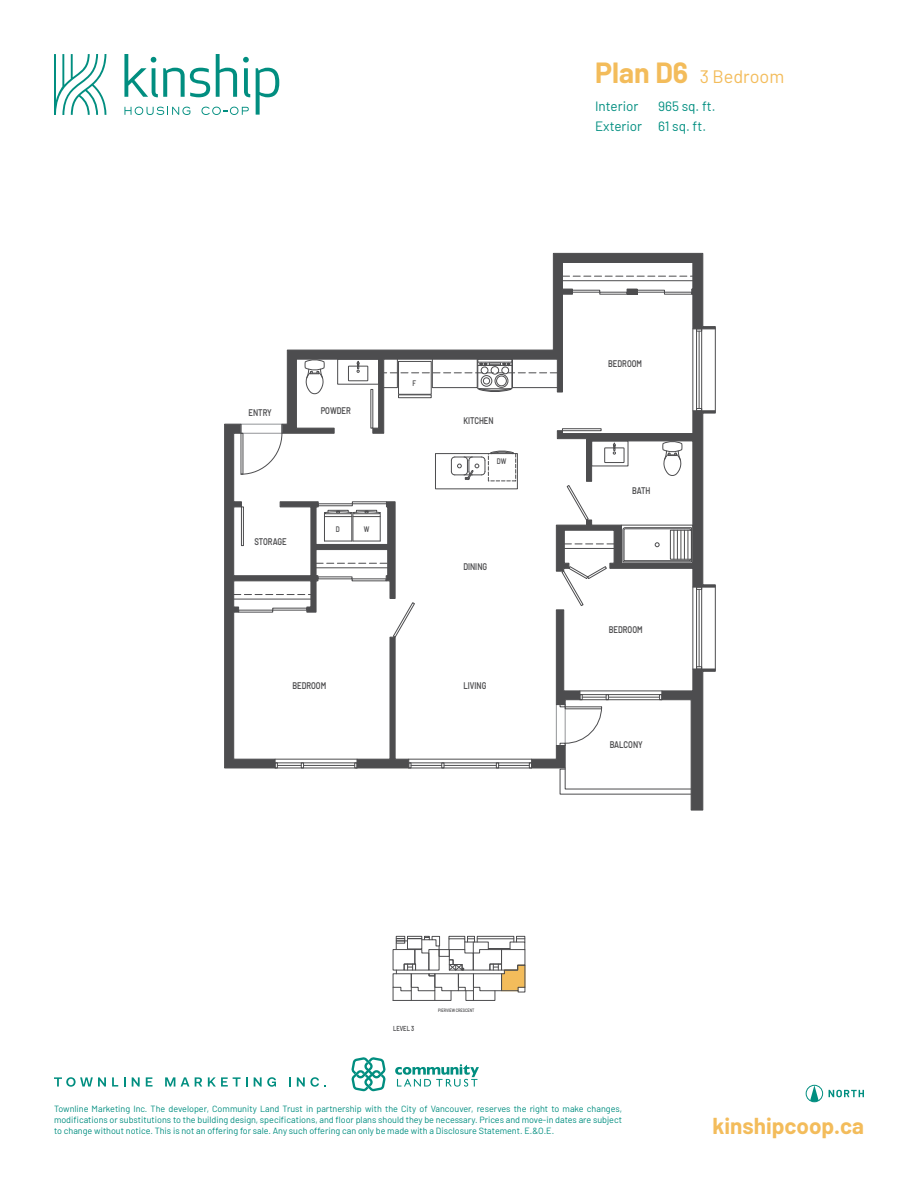
<style>
.page{position:relative;width:918px;height:1188px;background:#fff}
.page>*{position:absolute;margin:0;border:0;box-sizing:border-box;transform-origin:0 0}
.t1{font:700 22.5px "Barlow";color:#f3bc5b}
.t2{font:18px "Barlow";color:#f3bc5b}
.t3{font:13.5px/19.5px "Barlow";color:#018e80}
.t4{font:600 9.6px "Barlow";color:#4d4d4f;scale:.8 1}
.t5{font:9px/10.8px "Barlow";color:#018e80;text-align:justify}
.t6{font:600 8.1px "Barlow";color:#4d4d4f;scale:.8 1}
.t7{font:600 7.2px "Barlow";color:#4d4d4f;scale:.8 1}
.t8{font:600 6.9px "Barlow";color:#4d4d4f;scale:.8 1}
.t9{font:600 4.8px "Barlow";color:#4d4d4f;scale:.8 1}
.s1{font-weight:700;font-size:28.5px}
</style>
<div class="page">
<div style="left:806px;top:1085px;width:17px;height:17px;border:1px solid #018e80;border-radius:50%"></div>
<svg style="left:810px;top:1085px;width:9px;height:17px"></svg>
<svg style="left:829px;top:1090px;width:35px;height:7px"></svg>
<svg style="left:124px;top:54px;width:86px;height:43px"></svg>
<svg style="left:216px;top:54px;width:21px;height:43px"></svg>
<svg style="left:243px;top:57px;width:7px;height:40px"></svg>
<svg style="left:256px;top:68px;width:23px;height:47px"></svg>
<svg style="left:54px;top:54px;width:52px;height:61px"></svg>
<svg style="left:202px;top:107px;width:47px;height:8px"></svg>
<svg style="left:124px;top:107px;width:66px;height:8px"></svg>
<svg style="left:54px;top:1077px;width:52px;height:10px"></svg>
<svg style="left:112px;top:1077px;width:6px;height:10px"></svg>
<svg style="left:124px;top:1077px;width:2px;height:10px"></svg>
<svg style="left:132px;top:1077px;width:8px;height:10px"></svg>
<svg style="left:146px;top:1077px;width:7px;height:10px"></svg>
<svg style="left:165px;top:1077px;width:10px;height:10px"></svg>
<svg style="left:181px;top:1077px;width:8px;height:10px"></svg>
<svg style="left:195px;top:1077px;width:7px;height:10px"></svg>
<svg style="left:208px;top:1077px;width:40px;height:10px"></svg>
<svg style="left:254px;top:1077px;width:22px;height:10px"></svg>
<svg style="left:289px;top:1077px;width:2px;height:10px"></svg>
<svg style="left:297px;top:1077px;width:29px;height:10px"></svg>
<svg style="left:395px;top:1064px;width:84px;height:23px"></svg>
<svg style="left:351px;top:1057px;width:35px;height:34px"></svg>
<hr style="left:409px;top:762px;width:123px;height:1px;background:#4d4d4f">
<hr style="left:409px;top:768px;width:123px;height:1px;background:#4d4d4f">
<svg style="left:441px;top:762px;width:3px;height:6px"></svg>
<hr style="left:409px;top:759px;width:123px;height:1px;background:#4d4d4f">
<svg style="left:496px;top:762px;width:3px;height:6px"></svg>
<hr style="left:499px;top:765px;width:30px;height:1px;background:#4d4d4f">
<hr style="left:444px;top:765px;width:52px;height:1px;background:#4d4d4f">
<hr style="left:411px;top:765px;width:31px;height:1px;background:#4d4d4f">
<svg style="left:451px;top:450px;width:65px;height:31px"></svg>
<div style="left:435px;top:453px;width:83px;height:36px;border:1px solid #4d4d4f"></div>
<svg style="left:224px;top:423px;width:172px;height:346px"></svg>
<svg style="left:281px;top:253px;width:435px;height:181px"></svg>
<svg style="left:354px;top:602px;width:62px;height:167px"></svg>
<div style="left:627px;top:289px;width:11px;height:6px;border:1px solid #4d4d4f"></div>
<svg style="left:529px;top:408px;width:187px;height:403px"></svg>
<svg style="left:392px;top:936px;width:134px;height:65px"></svg>
<h2 class="t2" style="left:595px;top:63px;width:191px"><span class="s1">Plan D6</span> 3 Bedroom</h2>
<h3 class="t3" style="left:595px;top:95px;width:45px">Interior</h3>
<h3 class="t3" style="left:595px;top:95px;width:122px;text-indent:63px">965 sq. ft.<br>Exterior 61 sq. ft.</h3>
<p class="t4" style="left:249px;top:406px;width:31px">ENTRY</p>
<p class="t4" style="left:321px;top:403px;width:39px">POWDER</p>
<p class="t6" style="left:413px;top:378px;width:6px">F</p>
<p class="t4" style="left:254px;top:534px;width:42px">STORAGE</p>
<p class="t6" style="left:336px;top:523px;width:6px">D</p>
<p class="t6" style="left:364px;top:523px;width:9px">W</p>
<p class="t4" style="left:463px;top:414px;width:39px">KITCHEN</p>
<p class="t6" style="left:497px;top:455px;width:13px">DW</p>
<p class="t4" style="left:463px;top:559px;width:31px">DINING</p>
<p class="t4" style="left:292px;top:679px;width:44px">BEDROOM</p>
<p class="t4" style="left:463px;top:679px;width:30px">LIVING</p>
<p class="t8" style="left:459px;top:683px;width:23px">DINING</p>
<p class="t4" style="left:608px;top:357px;width:44px">BEDROOM</p>
<p class="t4" style="left:632px;top:484px;width:24px">BATH</p>
<p class="t4" style="left:609px;top:623px;width:44px">BEDROOM</p>
<p class="t4" style="left:610px;top:737px;width:43px">BALCONY</p>
<p class="t7" style="left:393px;top:1023px;width:28px">LEVEL 3</p>
<p class="t9" style="left:438px;top:1006px;width:47px">PIERVIEW CRESCENT</p>
<p class="t5" style="left:54px;top:1103px;width:570px">Townline Marketing Inc. The developer, Community Land Trust in partnership with the City of Vancouver, reserves the right to make changes, modifications or substitutions to the building design, specifications, and floor plans should they be necessary. Prices and move-in dates are subject to change without notice. This is not an offering for sale. Any such offering can only be made with a Disclosure Statement. E.&amp;O.E.</p>
<h1 class="t1" style="left:712px;top:1109px;width:153px">kinshipcoop.ca</h1>
</div>
